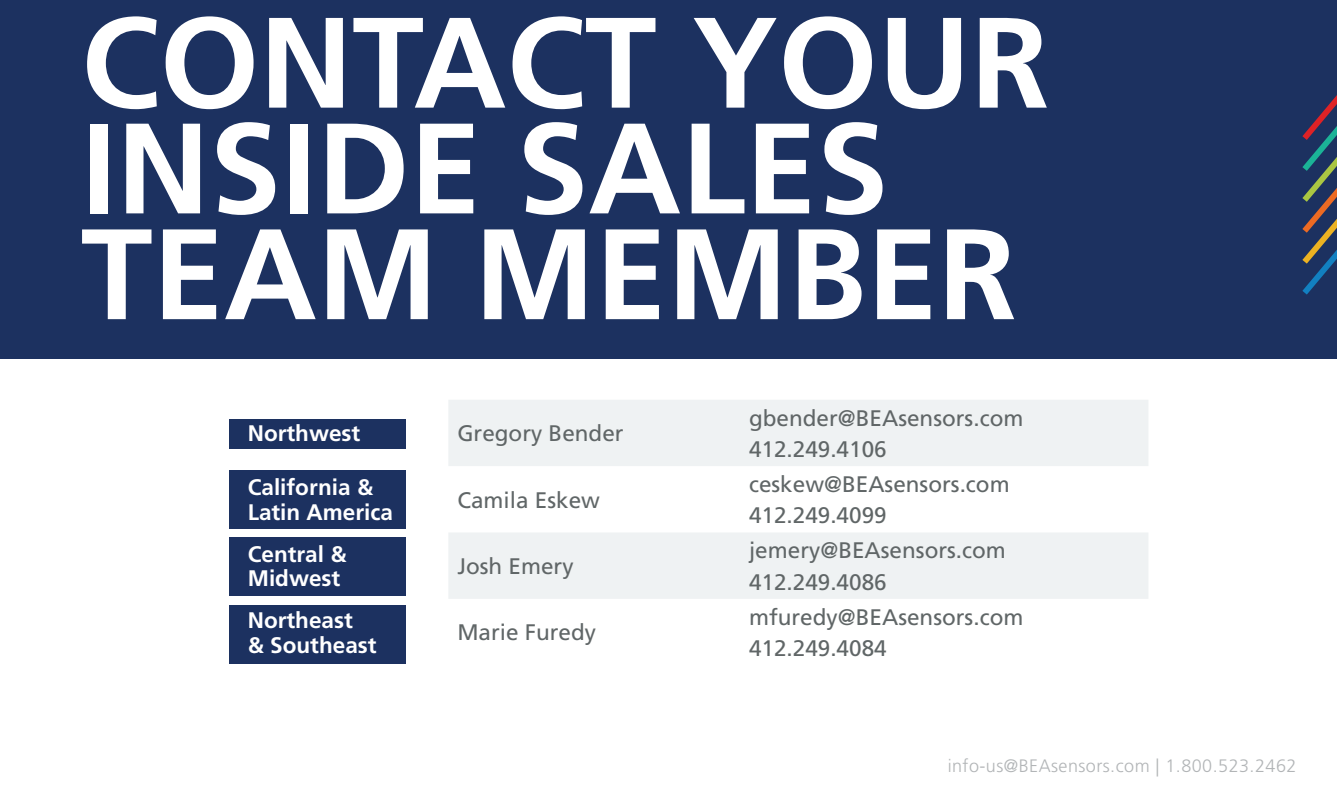
<style>
.page{position:relative;width:1337px;height:810px;background:#fff}
.page>*{position:absolute;margin:0;border:0;box-sizing:border-box;transform-origin:0 0}
.t1{font:700 128.47px/105.8px "Frutiger LT Std";color:#fff}
.t2{font:22.5px/31.5px "Frutiger LT Std";color:#606667}
.t3{font:700 22.5px/24.8px "Frutiger LT Std";color:#fff}
.t4{font:300 18px "Frutiger LT Std";letter-spacing:.025em;color:#b2b5b7}
</style>
<div class="page">
<div style="left:0;top:0;width:1336px;height:358px;background:#1c3160"></div>
<div style="left:229px;top:419px;width:177px;height:30px;background:#1c3160"></div>
<div style="left:229px;top:470px;width:177px;height:59px;background:#1c3160"></div>
<div style="left:229px;top:538px;width:177px;height:58px;background:#1c3160"></div>
<div style="left:229px;top:605px;width:177px;height:58px;background:#1c3160"></div>
<svg style="left:448px;top:400px;width:700px;height:199px;fill:#eff2f3"></svg>
<svg style="left:1302px;top:96px;width:34px;height:199px"></svg>
<h1 class="t1" style="left:81px;top:11px;width:970px">CONTACT YOUR<br>INSIDE SALES<br>TEAM MEMBER</h1>
<p class="t3" style="left:248px;top:421px;width:114px">Northwest</p>
<p class="t2" style="left:457px;top:418px;width:168px">Gregory Bender</p>
<p class="t3" style="left:248px;top:475px;width:147px">California &amp;<br>Latin America</p>
<p class="t3" style="left:248px;top:542px;width:100px">Central &amp;<br>Midwest</p>
<p class="t3" style="left:248px;top:608px;width:130px">Northeast<br>&amp; Southeast</p>
<p class="t2" style="left:457px;top:484px;width:144px">Camila Eskew</p>
<p class="t2" style="left:457px;top:551px;width:118px">Josh Emery</p>
<p class="t2" style="left:457px;top:617px;width:140px">Marie Furedy</p>
<p class="t2" style="left:749px;top:402px;width:276px">gbender@BEAsensors.com<br>412.249.4106</p>
<p class="t2" style="left:749px;top:469px;width:262px">ceskew@BEAsensors.com<br>412.249.4099</p>
<p class="t2" style="left:749px;top:535px;width:258px">jemery@BEAsensors.com<br>412.249.4086</p>
<p class="t2" style="left:749px;top:601px;width:276px">mfuredy@BEAsensors.com<br>412.249.4084</p>
<p class="t4" style="left:947px;top:755px;width:350px">info-us@BEAsensors.com | 1.800.523.2462</p>
</div>
